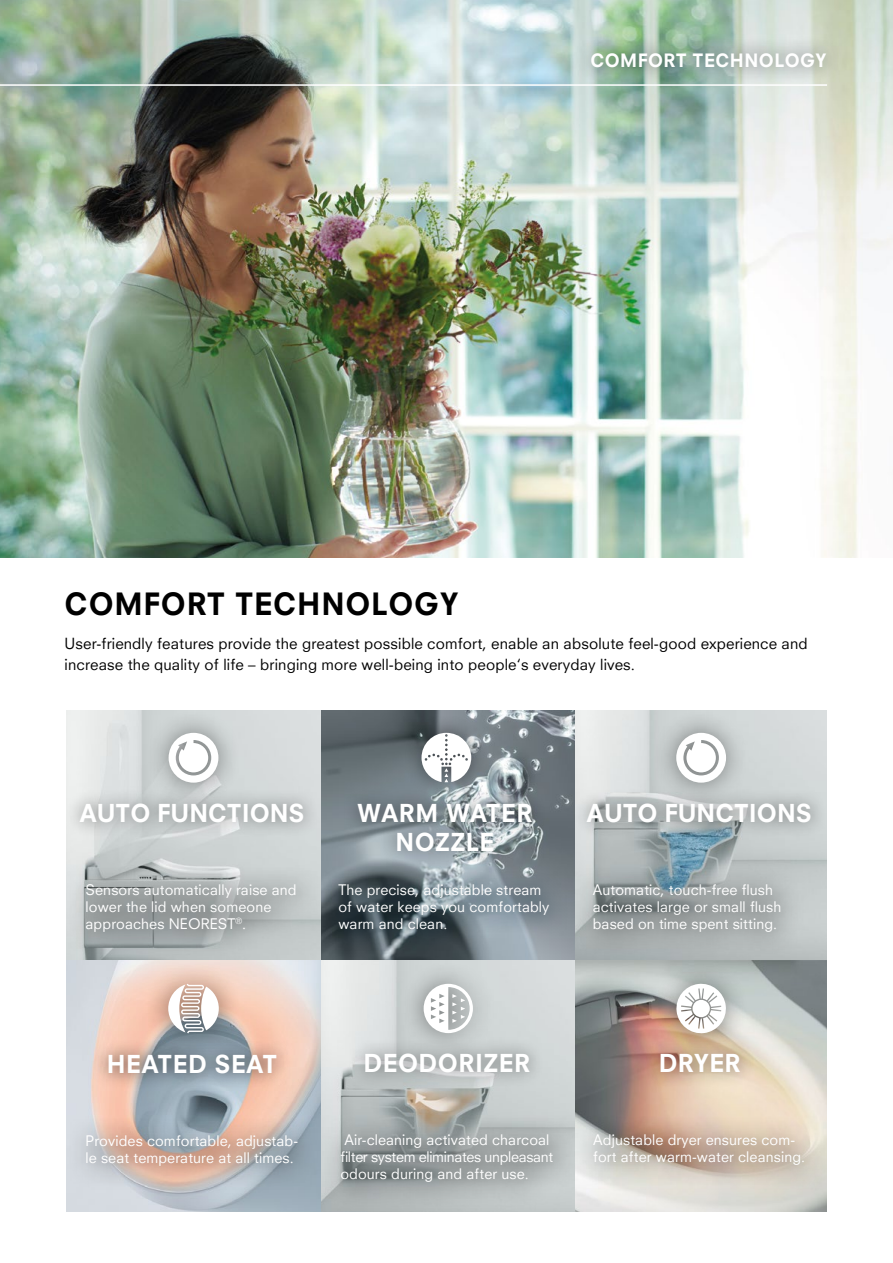
<style>
.page{position:relative;width:893px;height:1263px;background:#fff}
.page>*{position:absolute;margin:0;border:0;box-sizing:border-box;transform-origin:0 0}
.t1{font:800 30px "Neuzeit SLT";letter-spacing:.025em;color:#000}
.t2{font:800 24.15px "Neuzeit SLT";color:#fff}
.t3{font:800 24.15px "Neuzeit SLT";letter-spacing:.02em;color:#fff}
.t4{font:800 18px "Neuzeit SLT";letter-spacing:.025em;color:#fff}
.t5{font:15px/21px "Neuzeit SLT";letter-spacing:.01em;color:#000}
.t6{font:14.25px/17.1px "Neuzeit SLT";letter-spacing:.01em;color:#fff}
</style>
<div class="page">
<img style="left:66px;top:710px;width:761px;height:502px">
<img style="left:0;top:0;width:893px;height:558px">
<hr style="left:0;top:84px;width:827px;height:2px;background:#fff">
<div style="left:573px;top:35px;width:270px;height:51px;background:#000;opacity:.6"></div>
<div style="left:403px;top:714px;width:86px;height:87px;background:#000;opacity:.5"></div>
<svg style="left:421px;top:733px;width:50px;height:49px"></svg>
<div style="left:145px;top:961px;width:97px;height:94px;background:#000;opacity:.5"></div>
<svg style="left:168px;top:984px;width:51px;height:49px"></svg>
<div style="left:146px;top:710px;width:96px;height:96px;background:#000;opacity:.5"></div>
<svg style="left:169px;top:733px;width:49px;height:50px"></svg>
<div style="left:653px;top:710px;width:96px;height:96px;background:#000;opacity:.5"></div>
<svg style="left:676px;top:733px;width:50px;height:50px"></svg>
<div style="left:401px;top:961px;width:95px;height:95px;background:#000;opacity:.5"></div>
<svg style="left:424px;top:984px;width:49px;height:49px"></svg>
<div style="left:653px;top:961px;width:96px;height:95px;background:#000;opacity:.5"></div>
<svg style="left:675px;top:982px;width:52px;height:53px"></svg>
<div style="left:65px;top:788px;width:255px;height:51px;background:#000;opacity:.5"></div>
<div style="left:572px;top:788px;width:255px;height:51px;background:#000;opacity:.5"></div>
<div style="left:342px;top:788px;width:205px;height:79px;background:#000;opacity:.5"></div>
<svg style="left:66px;top:865px;width:255px;height:91px;background:#aeb3b4"></svg>
<svg style="left:573px;top:865px;width:232px;height:92px;background:#a2a9aa"></svg>
<svg style="left:324px;top:869px;width:245px;height:81px;background:#66737a"></svg>
<svg style="left:66px;top:1116px;width:254px;height:74px;background:#bcb3b1"></svg>
<svg style="left:322px;top:1116px;width:256px;height:91px;background:#a5abab"></svg>
<svg style="left:575px;top:1116px;width:251px;height:74px;background:#cbbeb1"></svg>
<div style="left:92px;top:1039px;width:200px;height:51px;background:#000;opacity:.7"></div>
<div style="left:349px;top:1037px;width:195px;height:51px;background:#000;opacity:.5"></div>
<div style="left:644px;top:1037px;width:111px;height:51px;background:#000;opacity:.5"></div>
<p class="t4" style="left:590px;top:49px;width:238px">COMFORT TECHNOLOGY</p>
<h1 class="t1" style="left:65px;top:586px;width:395px">COMFORT TECHNOLOGY</h1>
<p class="t5" style="left:65px;top:633px;width:745px">User-friendly features provide the greatest possible comfort, enable an absolute feel-good experience and increase the quality of life – bringing more well-being into people‘s everyday lives.</p>
<h2 class="t2" style="left:79px;top:798px;width:227px">AUTO FUNCTIONS</h2>
<h2 class="t3" style="left:357px;top:798px;width:177px">WARM WATER</h2>
<h2 class="t2" style="left:587px;top:798px;width:227px">AUTO FUNCTIONS</h2>
<h2 class="t2" style="left:395px;top:827px;width:100px">NOZZLE</h2>
<p class="t6" style="left:86px;top:881px;width:213px">Sensors automatically raise and lower the lid when someone approaches NEOREST<sup>®</sup>.</p>
<p class="t6" style="left:593px;top:881px;width:190px">Automatic, touch-free flush activates large or small flush based on time spent sitting.</p>
<p class="t6" style="left:338px;top:881px;width:212px">The precise, adjustable stream of water keeps you comfortably warm and clean.</p>
<h2 class="t3" style="left:107px;top:1049px;width:172px">HEATED SEAT</h2>
<h2 class="t3" style="left:363px;top:1048px;width:168px">DEODORIZER</h2>
<h2 class="t2" style="left:659px;top:1048px;width:83px">DRYER</h2>
<p class="t6" style="left:86px;top:1132px;width:214px">Provides comfortable, adjustab&shy;le seat temperature at all times.</p>
<p class="t6" style="left:340px;top:1131px;width:214px">Air-cleaning activated charcoal filter system eliminates unpleasant odours during and after use.</p>
<p class="t6" style="left:593px;top:1131px;width:214px">Adjustable dryer ensures com&shy;fort after warm-water cleansing.</p>
</div>
